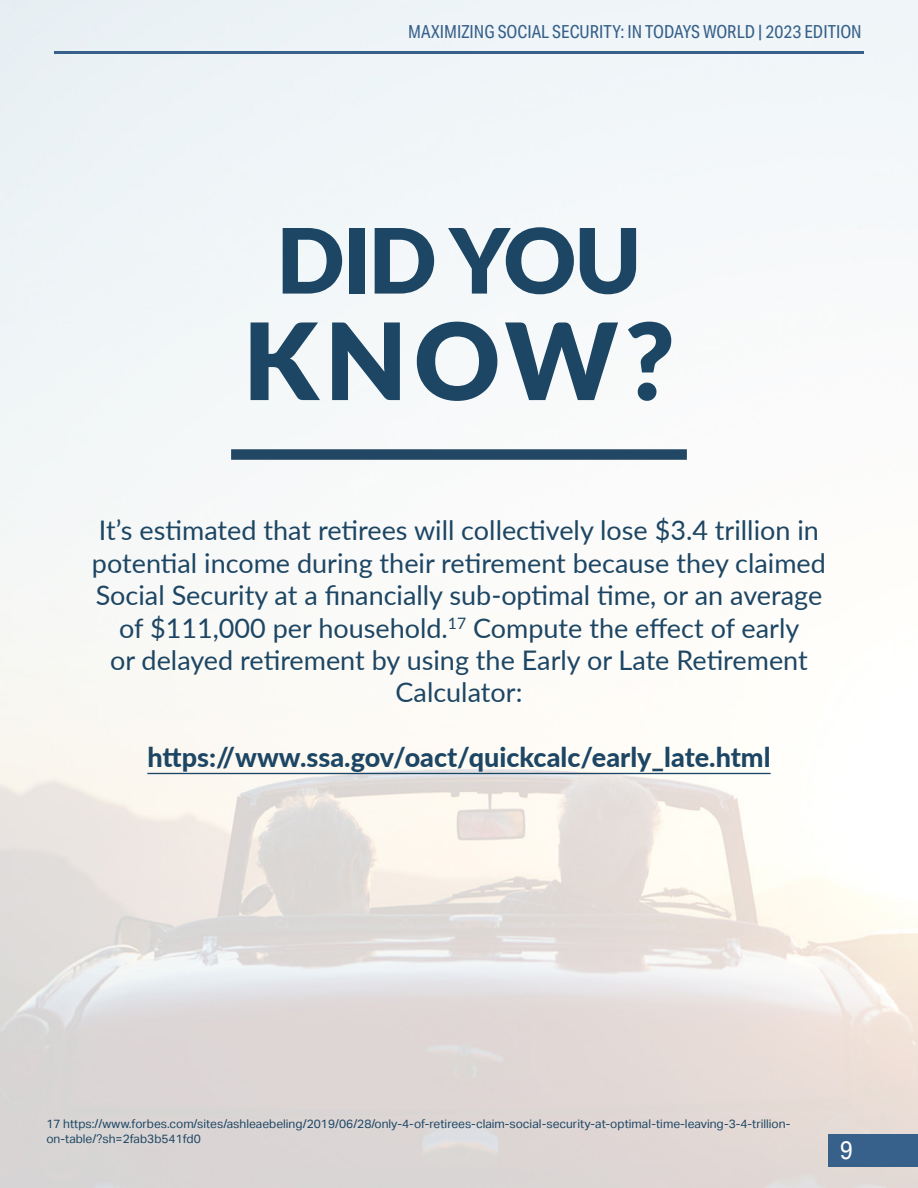
<style>
.page{position:relative;width:918px;height:1188px;background:#fff}
.page>*{position:absolute;margin:0;border:0;box-sizing:border-box;transform-origin:0 0}
.COPY{font:900 106.5px "Lato";color:#1d4664}
.COPY-2{font:900 90px "Lato";letter-spacing:-.025em;color:#1d4664}
.COPY-3{font:27px/32.4px "Lato";color:#1d4664;text-align:center}
.COPY-4{font:800 27px "Lato";color:#1d4664}
.t1{font:25.5px "Aktiv Grotesk Cd";color:#fff}
.t2{font:18px "Aktiv Grotesk Cd";color:#37618a}
.t3{font:12px/14.4px "Aktiv Grotesk";color:#1d4664}
</style>
<div class="page">
<img style="left:0;top:0;width:918px;height:1188px">
<hr style="left:54px;top:51px;width:810px;height:3px;background:#37618a">
<div style="left:828px;top:1134px;width:90px;height:32px;background:#37618a"></div>
<hr style="left:147px;top:773px;width:624px;height:1px;background:#1d4664">
<div style="left:231px;top:449px;width:456px;height:11px;background:#224764"></div>
<p class="t2" style="left:408px;top:21px;width:455px">MAXIMIZING SOCIAL SECURITY: IN TODAYS WORLD | 2023 EDITION</p>
<p class="COPY-2" style="left:276px;top:193px;width:367px">DID YOU</p>
<p class="COPY" style="left:243px;top:281px;width:433px">KNOW?</p>
<p class="COPY-3" style="left:92px;top:513px;width:735px">It’s estimated that retirees will collectively lose $3.4 trillion in potential income during their retirement because they claimed Social Security at a financially sub-optimal time, or an average of $111,000 per household.<sup>17</sup> Compute the effect of early<br>or delayed retirement by using the Early or Late Retirement Calculator:</p>
<p class="COPY-4" style="left:147px;top:737px;width:625px">https://www.ssa.gov/oact/quickcalc/early_late.html</p>
<p class="t3" style="left:46px;top:1117px;width:745px">17 https://www.forbes.com/sites/ashleaebeling/2019/06/28/only-4-of-retirees-claim-social-security-at-optimal-time-leaving-3-4-trillion&shy;on-table/?sh=2fab3b541fd0</p>
<p class="t1" style="left:840px;top:1135px;width:14px">9</p>
</div>
